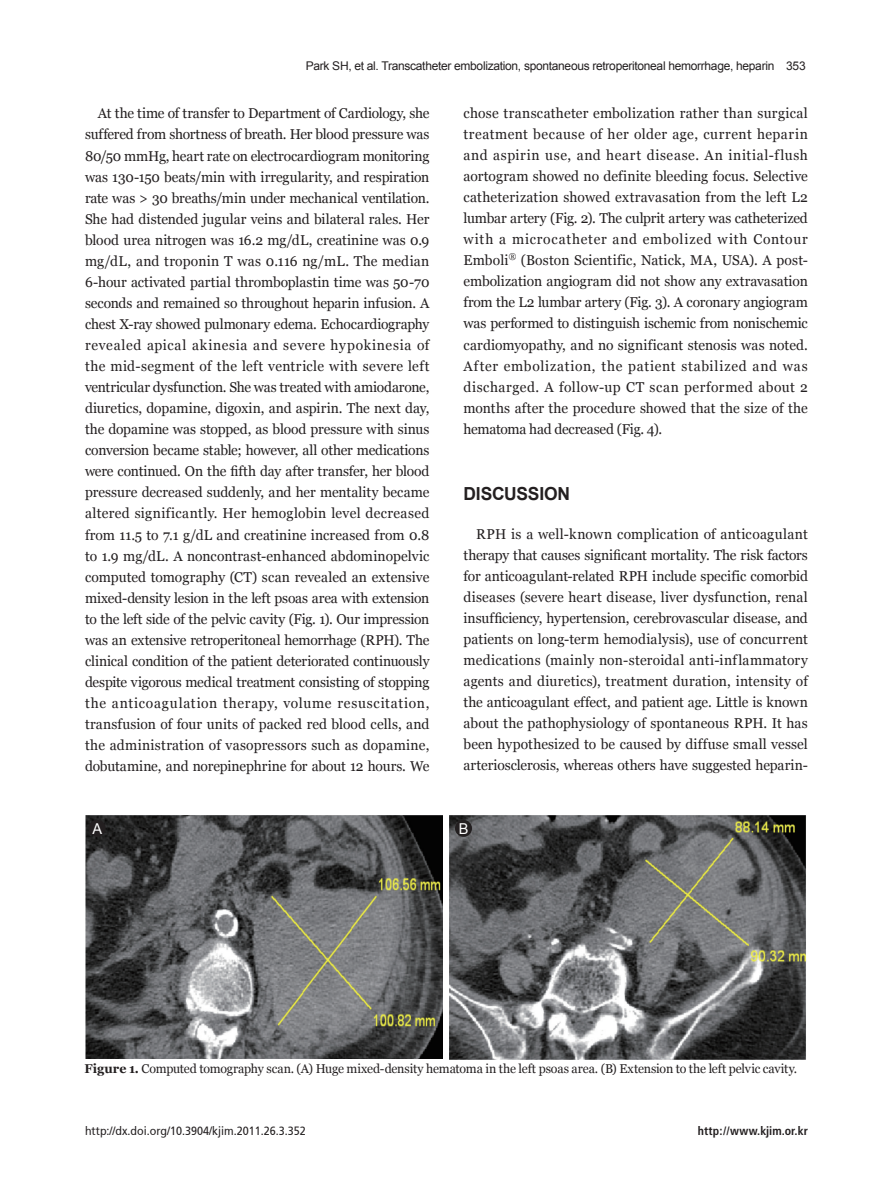
<style>
.page{position:relative;width:893px;height:1191px;background:#fff}
.page>*{position:absolute;margin:0;border:0;box-sizing:border-box;transform-origin:0 0}
.t1{font:700 18px "Arial";letter-spacing:-.01em;color:#231f20}
.t2{font:15px "Arial";color:#fff}
.t3{font:14.25px/21px "Georgia";color:#231f20;text-align:justify}
.t4{font:12.75px "Georgia";letter-spacing:-.015em;color:#231f20}
.t5{font:12px "Arial";letter-spacing:-.025em;color:#231f20}
.t6{font:12px "Frutiger";color:#231f20;scale:.9 1}
.t7{font:700 condensed 12px "Frutiger";color:#231f20}
.t8{font:8.25px "Georgia";color:#231f20}
.s1{font-weight:700}
</style>
<div class="page">
<img style="left:85px;top:816px;width:357px;height:242px">
<div style="left:89px;top:820px;width:17px;height:17px;background:#231f20;border-radius:50%"></div>
<img style="left:450px;top:816px;width:356px;height:243px">
<div style="left:455px;top:820px;width:17px;height:17px;background:#231f20;border-radius:50%"></div>
<p class="t5" style="left:306px;top:58px;width:501px">Park SH, et al. Transcatheter embolization, spontaneous retroperitoneal hemorrhage, heparin 353</p>
<p class="t3" style="left:85px;top:103px;width:346px;text-indent:13px">At the time of transfer to Department of Cardiology, she suffered from shortness of breath. Her blood pressure was 80/50 mmHg, heart rate on electrocardiogram monitoring was 130-150 beats/min with irregularity, and respiration rate was &gt; 30 breaths/min under mechanical ventilation.<br>She had distended jugular veins and bilateral rales. Her blood urea nitrogen was 16.2 mg/dL, creatinine was 0.9 mg/dL, and troponin T was 0.116 ng/mL. The median 6-hour activated partial thromboplastin time was 50-70 seconds and remained so throughout heparin infusion. A chest X-ray showed pulmonary edema. Echocardiography revealed apical akinesia and severe hypokinesia of the mid-segment of the left ventricle with severe left ventricular dysfunction. She was treated with amiodarone, diuretics, dopamine, digoxin, and aspirin. The next day, the dopamine was stopped, as blood pressure with sinus conversion became stable; however, all other medications were continued. On the fifth day after transfer, her blood pressure decreased suddenly, and her mentality became altered significantly. Her hemoglobin level decreased from 11.5 to 7.1 g/dL and creatinine increased from 0.8 to 1.9 mg/dL. A noncontrast-enhanced abdominopelvic computed tomography (CT) scan revealed an extensive mixed-density lesion in the left psoas area with extension to the left side of the pelvic cavity (Fig. 1). Our impression was an extensive retroperitoneal hemorrhage (RPH). The clinical condition of the patient deteriorated continuously despite vigorous medical treatment consisting of stopping the anticoagulation therapy, volume resuscitation, transfusion of four units of packed red blood cells, and the administration of vasopressors such as dopamine, dobutamine, and norepinephrine for about 12 hours. We</p>
<p class="t3" style="left:463px;top:103px;width:346px">chose transcatheter embolization rather than surgical treatment because of her older age, current heparin and aspirin use, and heart disease. An initial-flush aortogram showed no definite bleeding focus. Selective catheterization showed extravasation from the left L2 lumbar artery (Fig. 2). The culprit artery was catheterized with a microcatheter and embolized with Contour Emboli</p>
<p class="t8" style="left:509px;top:251px;width:9px">®</p>
<p class="t3" style="left:463px;top:250px;width:346px;text-indent:57px">(Boston Scientific, Natick, MA, USA). A post&shy;embolization angiogram did not show any extravasation from the L2 lumbar artery (Fig. 3). A coronary angiogram was performed to distinguish ischemic from nonischemic cardiomyopathy, and no significant stenosis was noted.<br>After embolization, the patient stabilized and was discharged. A follow-up CT scan performed about 2 months after the procedure showed that the size of the hematoma had decreased (Fig. 4).</p>
<p class="t1" style="left:463px;top:482px;width:108px">DISCUSSION</p>
<p class="t3" style="left:463px;top:523px;width:346px;text-indent:13px">RPH is a well-known complication of anticoagulant therapy that causes significant mortality. The risk factors for anticoagulant-related RPH include specific comorbid diseases (severe heart disease, liver dysfunction, renal insufficiency, hypertension, cerebrovascular disease, and patients on long-term hemodialysis), use of concurrent medications (mainly non-steroidal anti-inflammatory agents and diuretics), treatment duration, intensity of the anticoagulant effect, and patient age. Little is known about the pathophysiology of spontaneous RPH. It has been hypothesized to be caused by diffuse small vessel arteriosclerosis, whereas others have suggested heparin-</p>
<p class="t2" style="left:92px;top:818px;width:11px">A</p>
<p class="t2" style="left:459px;top:818px;width:9px">b</p>
<p class="t4" style="left:85px;top:1061px;width:714px"><span class="s1">Figure 1.</span> Computed tomography scan. (A) Huge mixed-density hematoma in the left psoas area. (B) Extension to the left pelvic cavity.</p>
<p class="t6" style="left:85px;top:1123px;width:247px">http://dx.doi.org/10.3904/kjim.2011.26.3.352</p>
<p class="t7" style="left:698px;top:1123px;width:112px">http://www.kjim.or.kr</p>
</div>
